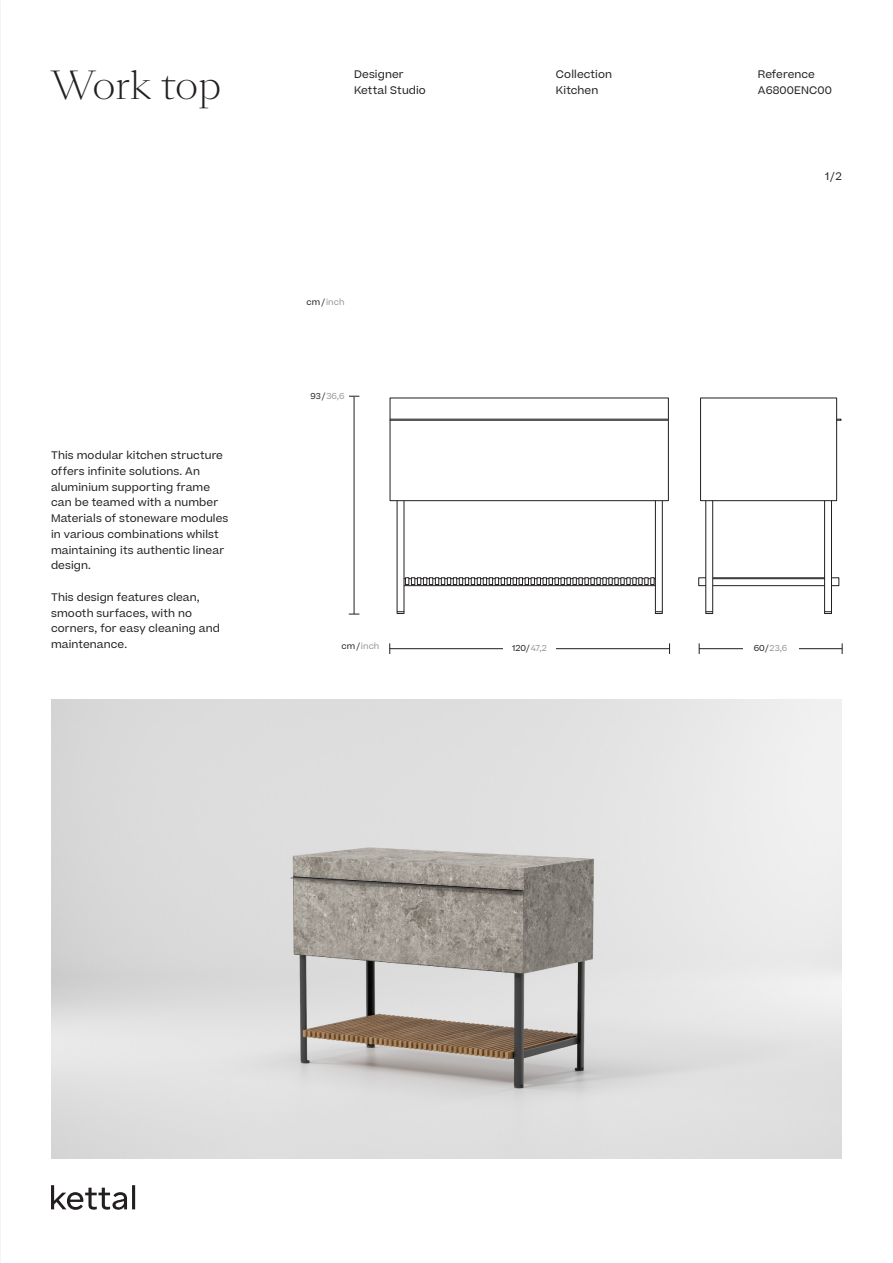
<style>
.page{position:relative;width:893px;height:1263px;background:#fff}
.page>*{position:absolute;margin:0;border:0;box-sizing:border-box;transform-origin:0 0}
.t1{font:300 37.5px "Sang Bleu Kingdom";letter-spacing:-.005em;color:#231f20}
.t2{font:10.5px/15.8px "Beatrice";letter-spacing:.01em;color:#231f20}
.t3{font:8.25px "Beatrice";letter-spacing:.01em;color:#939598}
.t4{font:8.25px "Beatrice";color:#231f20}
.s1{color:#231f20}
.s2{color:#939598}
</style>
<div class="page">
<hr style="left:699px;top:648px;width:143px;height:1px;background:#231f20">
<hr style="left:390px;top:648px;width:279px;height:1px;background:#231f20">
<hr style="left:354px;top:397px;width:1px;height:217px;background:#231f20">
<div style="left:743px;top:641px;width:55px;height:14px;background:#fff"></div>
<div style="left:503px;top:641px;width:53px;height:14px;background:#fff"></div>
<svg style="left:51px;top:1185px;width:84px;height:25px"></svg>
<img style="left:51px;top:699px;width:791px;height:460px">
<hr style="left:404px;top:578px;width:251px;height:1px;background:#231f20">
<hr style="left:404px;top:585px;width:251px;height:1px;background:#231f20">
<svg style="left:405px;top:577px;width:249px;height:8px"></svg>
<svg style="left:390px;top:398px;width:279px;height:103px"></svg>
<hr style="left:390px;top:419px;width:278px;height:1px;background:#231f20">
<hr style="left:390px;top:420px;width:278px;height:1px;background:#231f20">
<div style="left:655px;top:501px;width:7px;height:113px;border:1px solid #231f20"></div>
<hr style="left:713px;top:585px;width:111px;height:1px;background:#231f20">
<div style="left:824px;top:501px;width:8px;height:113px;border:1px solid #231f20"></div>
<div style="left:698px;top:578px;width:8px;height:8px;border:1px solid #231f20"></div>
<div style="left:832px;top:578px;width:7px;height:8px;border:1px solid #231f20"></div>
<hr style="left:713px;top:578px;width:111px;height:1px;background:#231f20">
<hr style="left:713px;top:577px;width:111px;height:1px;background:#231f20">
<div style="left:706px;top:501px;width:7px;height:113px;border:1px solid #231f20"></div>
<svg style="left:700px;top:398px;width:141px;height:103px"></svg>
<h1 class="t1" style="left:51px;top:59px;width:172px">Work top</h1>
<p class="t2" style="left:51px;top:447px;width:179px">This modular kitchen structure offers infinite solutions. An aluminium supporting frame can be teamed with a number<br>Materials of stoneware modules in various combinations whilst maintaining its authentic linear design.</p>
<p class="t2" style="left:51px;top:589px;width:170px">This design features clean, smooth surfaces, with no corners, for easy cleaning and maintenance.</p>
<p class="t2" style="left:354px;top:66px;width:73px">Designer<br>Kettal Studio</p>
<p class="t2" style="left:556px;top:66px;width:58px">Collection<br>Kitchen</p>
<p class="t2" style="left:758px;top:66px;width:59px">Reference</p>
<p class="t2" style="left:758px;top:82px;width:75px">A6800ENC00</p>
<p class="t3" style="left:307px;top:297px;width:39px"><span class="s1">cm/</span> inch</p>
<p class="t3" style="left:310px;top:391px;width:36px"><span class="s1">93/</span>36,6</p>
<p class="t2" style="left:825px;top:168px;width:18px">1/2</p>
<p class="t3" style="left:341px;top:640px;width:39px"><span class="s1">cm/</span> inch</p>
<p class="t4" style="left:512px;top:643px;width:36px">120/<span class="s2">47,2</span></p>
<p class="t3" style="left:754px;top:643px;width:35px"><span class="s1">60/</span>23,6</p>
</div>
